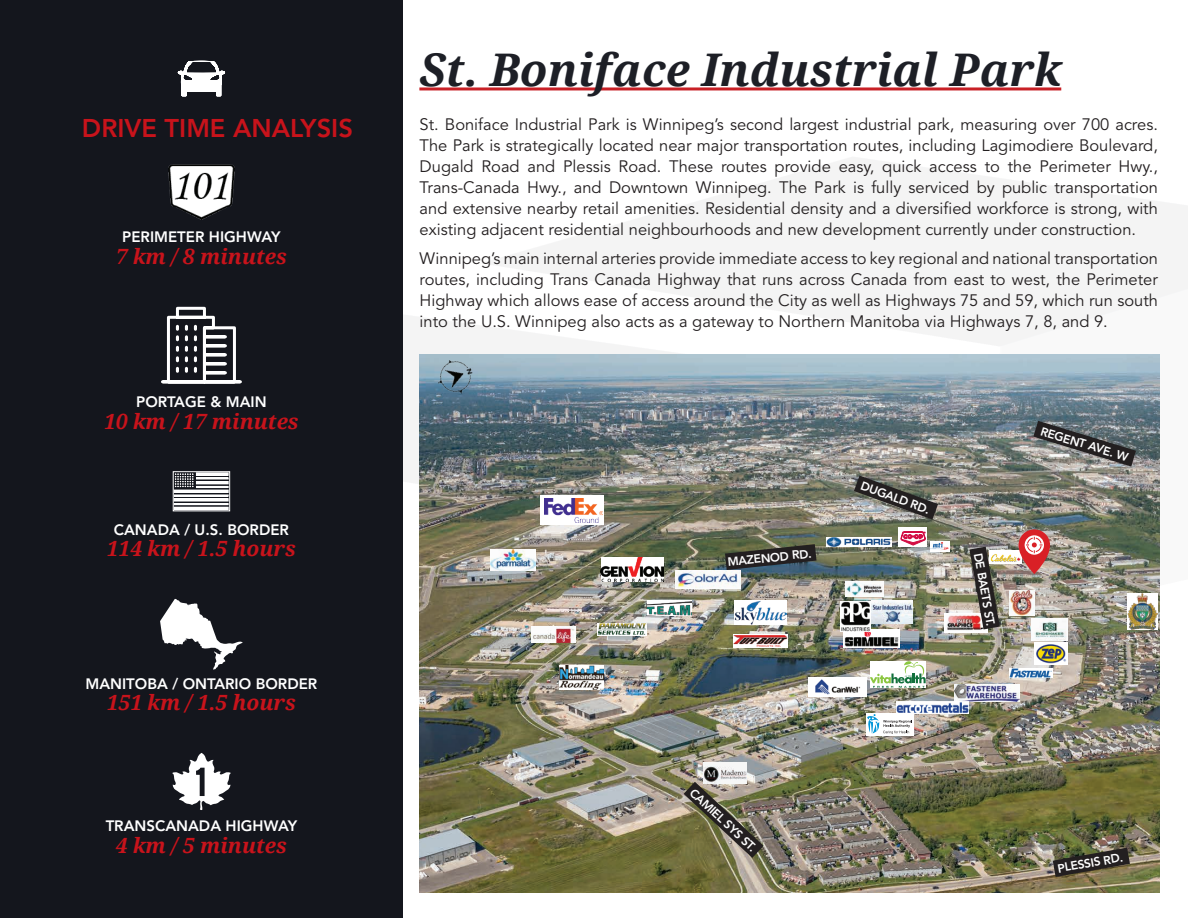
<style>
.page{position:relative;width:1188px;height:918px;background:#fff}
.page>*{position:absolute;margin:0;border:0;box-sizing:border-box;transform-origin:0 0}
.t1{font:italic 700 45px "Droid Serif";color:#1d1f26}
.t2{font:800 25.5px "Avenir LT Std";color:#c8131b}
.t3{font:italic 700 21px "Droid Serif";color:#c8131b}
.t4{font:16.5px/21px "Avenir LT Std";color:#231f20;text-align:justify}
.t5{font:800 15px "Avenir LT Std";color:#fff}
.t6{font:800 12px "Avenir LT Std";color:#fff}
</style>
<div class="page">
<svg style="left:403px;top:315px;width:276px;height:169px;fill:#f4f4f4"></svg>
<svg style="left:482px;top:157px;width:706px;height:189px;fill:#f4f4f4"></svg>
<hr style="left:419px;top:87px;width:642px;height:3px;background:#c82026">
<div style="left:0;top:0;width:403px;height:918px;background:#14161d"></div>
<svg style="left:178px;top:61px;width:47px;height:35px"></svg>
<svg style="left:173px;top:471px;width:57px;height:41px"></svg>
<svg style="left:160px;top:599px;width:83px;height:71px"></svg>
<svg style="left:172px;top:753px;width:59px;height:57px"></svg>
<img style="left:169px;top:164px;width:65px;height:55px">
<svg style="left:161px;top:306px;width:81px;height:78px"></svg>
<img style="left:419px;top:354px;width:741px;height:538px">
<img style="left:432px;top:354px;width:46px;height:46px">
<img style="left:675px;top:571px;width:66px;height:18px">
<svg style="left:899px;top:527px;width:28px;height:20px"></svg>
<svg style="left:901px;top:532px;width:24px;height:13px"></svg>
<img style="left:1000px;top:550px;width:19px;height:14px">
<img style="left:1128px;top:593px;width:30px;height:37px">
<img style="left:954px;top:684px;width:66px;height:18px">
<img style="left:1010px;top:668px;width:43px;height:10px">
<img style="left:897px;top:702px;width:72px;height:11px">
<div style="left:866px;top:713px;width:48px;height:23px;background:#fff"></div>
<svg style="left:867px;top:714px;width:45px;height:20px"></svg>
<img style="left:560px;top:666px;width:43px;height:23px">
<img style="left:647px;top:600px;width:45px;height:16px">
<svg style="left:870px;top:661px;width:56px;height:27px"></svg>
<img style="left:1009px;top:591px;width:26px;height:25px">
<img style="left:1031px;top:618px;width:36px;height:23px">
<img style="left:826px;top:537px;width:66px;height:9px">
<img style="left:846px;top:582px;width:37px;height:14px">
<img style="left:871px;top:600px;width:42px;height:24px">
<img style="left:844px;top:630px;width:56px;height:17px">
<img style="left:841px;top:602px;width:30px;height:29px">
<img style="left:734px;top:634px;width:54px;height:13px">
<img style="left:598px;top:623px;width:49px;height:13px">
<img style="left:601px;top:557px;width:62px;height:25px">
<img style="left:703px;top:762px;width:44px;height:20px">
<img style="left:808px;top:678px;width:58px;height:18px">
<img style="left:1035px;top:643px;width:32px;height:21px">
<img style="left:944px;top:613px;width:43px;height:20px">
<img style="left:735px;top:600px;width:52px;height:24px">
<div style="left:541px;top:496px;width:63px;height:29px;background:#fff"></div>
<img style="left:544px;top:498px;width:59px;height:24px">
<svg style="left:1019px;top:529px;width:31px;height:45px"></svg>
<img style="left:490px;top:550px;width:45px;height:20px">
<img style="left:930px;top:541px;width:19px;height:11px">
<img style="left:532px;top:627px;width:43px;height:16px">
<svg style="left:854px;top:475px;width:84px;height:45px;background:#696863"></svg>
<svg style="left:969px;top:547px;width:31px;height:82px;background:#655a53"></svg>
<svg style="left:1033px;top:421px;width:103px;height:45px;background:#616465"></svg>
<svg style="left:1053px;top:848px;width:77px;height:29px;background:#484334"></svg>
<svg style="left:725px;top:544px;width:92px;height:26px;background:#363a39"></svg>
<img style="left:684px;top:782px;width:80px;height:76px">
<h1 class="t1" style="left:419px;top:39px;width:643px">St. Boniface Industrial Park</h1>
<h2 class="t2" style="left:82px;top:113px;width:273px">DRIVE TIME ANALYSIS</h2>
<p class="t4" style="left:420px;top:114px;width:740px">St. Boniface Industrial Park is Winnipeg’s second largest industrial park, measuring over 700 acres.<br>The Park is strategically located near major transportation routes, including Lagimodiere Boulevard, Dugald Road and Plessis Road. These routes provide easy, quick access to the Perimeter Hwy., Trans-Canada Hwy., and Downtown Winnipeg. The Park is fully serviced by public transportation and extensive nearby retail amenities. Residential density and a diversified workforce is strong, with existing adjacent residential neighbourhoods and new development currently under construction.</p>
<p class="t4" style="left:420px;top:248px;width:740px">Winnipeg’s main internal arteries provide immediate access to key regional and national transportation routes, including Trans Canada Highway that runs across Canada from east to west, the Perimeter Highway which allows ease of access around the City as well as Highways 75 and 59, which run south into the U.S. Winnipeg also acts as a gateway to Northern Manitoba via Highways 7, 8, and 9.</p>
<p class="t5" style="left:122px;top:228px;width:160px">PERIMETER HIGHWAY</p>
<p class="t3" style="left:116px;top:242px;width:173px">7 km / 8 minutes</p>
<p class="t5" style="left:136px;top:393px;width:132px">PORTAGE &amp; MAIN</p>
<p class="t3" style="left:104px;top:407px;width:196px">10 km / 17 minutes</p>
<p class="t5" style="left:114px;top:521px;width:177px">CANADA / U.S. BORDER</p>
<p class="t3" style="left:107px;top:534px;width:191px">114 km / 1.5 hours</p>
<p class="t5" style="left:85px;top:674px;width:233px">MANITOBA / ONTARIO BORDER</p>
<p class="t3" style="left:107px;top:688px;width:191px">151 km / 1.5 hours</p>
<p class="t5" style="left:106px;top:817px;width:193px">TRANSCANADA HIGHWAY</p>
<p class="t3" style="left:116px;top:830px;width:173px">4 km / 5 minutes</p>
<p class="t6" style="left:727px;top:555px;width:86px;rotate:-6deg">MAZENOD RD.</p>
<p class="t6" style="left:864px;top:479px;width:74px;rotate:20deg">DUGALD RD.</p>
<p class="t6" style="left:985px;top:552px;width:76px;rotate:80deg">DE BAETS ST.</p>
<p class="t6" style="left:1043px;top:424px;width:92px;rotate:17deg">REGENT AVE. W</p>
<p class="t6" style="left:696px;top:785px;width:88px;rotate:43deg">CAMIEL SYS ST.</p>
<p class="t6" style="left:1057px;top:862px;width:68px;rotate:-10deg">PLESSIS RD.</p>
</div>
